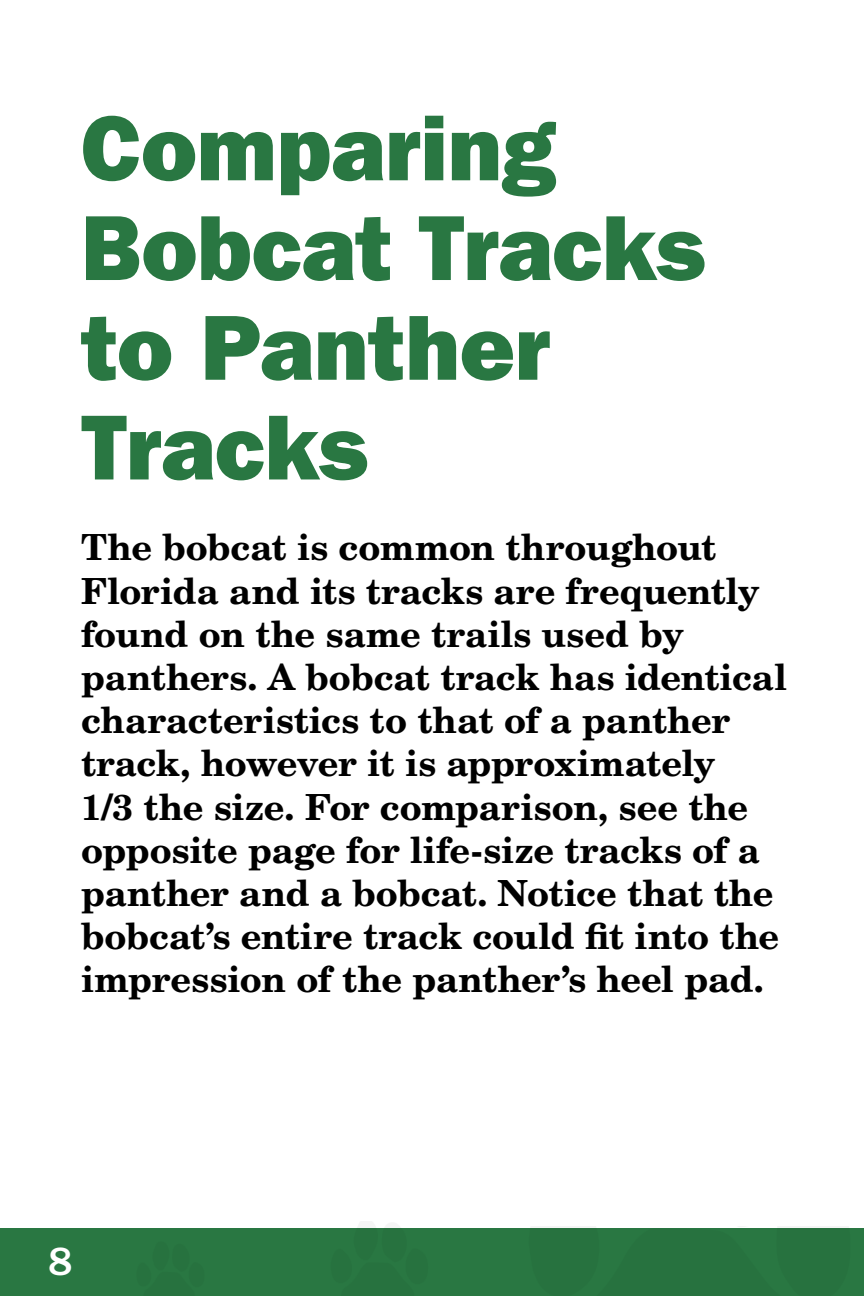
<style>
.page{position:relative;width:864px;height:1296px;background:#fff}
.page>*{position:absolute;margin:0;border:0;box-sizing:border-box;transform-origin:0 0}
.t1{font:92.7px/99.6px "ITC Franklin Gothic Std Hvy";color:#297742}
.t2{font:500 40.8px "ITC Franklin Gothic Std";color:#fff}
.t3{font:700 36px/43.2px "New Century Schlbk LT Std";letter-spacing:-.005em;color:#000}
</style>
<div class="page">
<div style="left:0;top:1228px;width:864px;height:68px;background:#297742"></div>
<p class="t1" style="left:81px;top:99px;width:626px">Comparing<br>Bobcat Tracks</p>
<p class="t1" style="left:81px;top:298px;width:471px">to Panther<br>Tracks</p>
<p class="t3" style="left:81px;top:526px;width:708px">The bobcat is common throughout Florida and its tracks are frequently found on the same trails used by panthers. A bobcat track has identical characteristics to that of a panther track, however it is approximately<br>1/3 the size. For comparison, see the opposite page for life-size tracks of a panther and a bobcat. Notice that the bobcat’s entire track could fit into the impression of the panther’s heel pad.</p>
<p class="t2" style="left:49px;top:1239px;width:25px">8</p>
</div>
